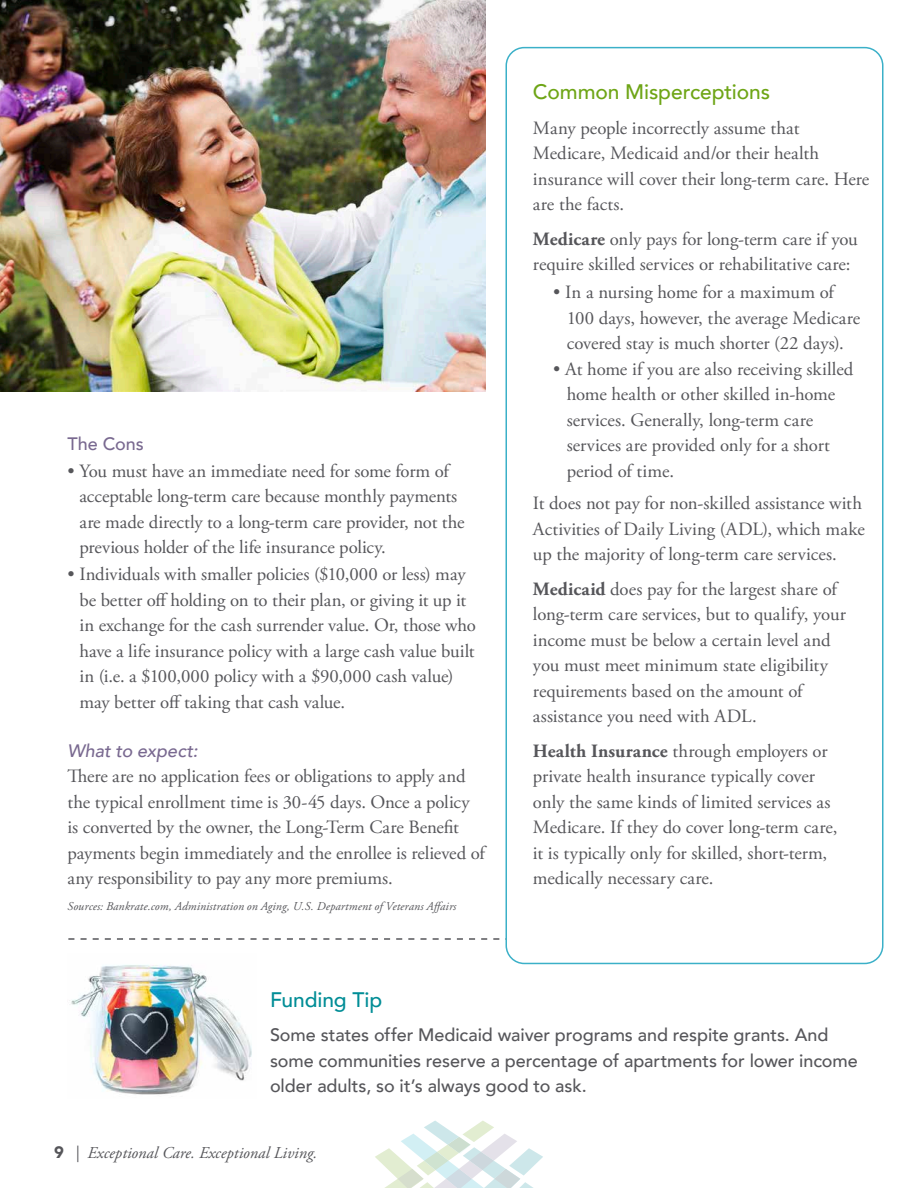
<style>
.page{position:relative;width:918px;height:1188px;background:#fff}
.page>*{position:absolute;margin:0;border:0;box-sizing:border-box;transform-origin:0 0}
.t1{font:500 21px "Avenir";letter-spacing:-.005em;color:#6ea516}
.t2{font:500 21px "Avenir";letter-spacing:-.005em;color:#008d96}
.t3{font:18.75px/25.5px "Adobe Garamond Pro";letter-spacing:-.005em;color:#56565a}
.t4{font:500 18px/25.5px "Avenir";letter-spacing:-.005em;color:#56565a}
.t5{font:italic 500 18px "Avenir";color:#796990}
.t6{font:500 18px "Avenir";letter-spacing:-.005em;color:#796990}
.t7{font:italic 16.5px "Adobe Garamond Pro";color:#56565a}
.t8{font:italic 12px "Adobe Garamond Pro";letter-spacing:.01em;color:#56565a}
.s1{font-weight:700}
.s2{font-family:"Avenir";font-weight:900;font-style:normal}
</style>
<div class="page">
<svg style="left:375px;top:1120px;width:168px;height:68px"></svg>
<svg style="left:68px;top:938px;width:438px;height:2px"></svg>
<img style="left:0;top:0;width:485px;height:391px">
<div style="left:506px;top:47px;width:378px;height:917px;border:2px solid #3bb0c8;border-radius:18px"></div>
<img style="left:71px;top:965px;width:181px;height:130px">
<p class="t6" style="left:68px;top:428px;width:78px">The Cons</p>
<p class="t3" style="left:80px;top:459px;width:387px;text-indent:-12px">• You must have an immediate need for some form of acceptable long-term care because monthly payments are made directly to a long-term care provider, not the previous holder of the life insurance policy.</p>
<p class="t3" style="left:80px;top:562px;width:398px;text-indent:-12px">• Individuals with smaller policies ($10,000 or less) may be better off holding on to their plan, or giving it up it in exchange for the cash surrender value. Or, those who have a life insurance policy with a large cash value built in (i.e. a $100,000 policy with a $90,000 cash value) may better off taking that cash value.</p>
<p class="t5" style="left:68px;top:740px;width:132px">What to expect:</p>
<p class="t3" style="left:68px;top:764px;width:419px">There are no application fees or obligations to apply and the typical enrollment time is 30-45 days. Once a policy is converted by the owner, the Long-Term Care Benefit payments begin immediately and the enrollee is relieved of any responsibility to pay any more premiums.</p>
<p class="t8" style="left:68px;top:899px;width:390px">Sources: Bankrate.com, Administration on Aging, U.S. Department of Veterans Affairs</p>
<p class="t1" style="left:533px;top:74px;width:239px">Common Misperceptions</p>
<p class="t3" style="left:533px;top:116px;width:338px">Many people incorrectly assume that Medicare, Medicaid and/or their health insurance will cover their long-term care. Here are the facts.</p>
<p class="t3" style="left:533px;top:227px;width:326px"><span class="s1">Medicare</span> only pays for long-term care if you require skilled services or rehabilitative care:</p>
<p class="t3" style="left:567px;top:280px;width:295px;text-indent:-14px">• In a nursing home for a maximum of<br>100 days, however, the average Medicare covered stay is much shorter (22 days).</p>
<p class="t3" style="left:567px;top:357px;width:288px;text-indent:-14px">• At home if you are also receiving skilled home health or other skilled in-home services. Generally, long-term care services are provided only for a short period of time.</p>
<p class="t3" style="left:533px;top:491px;width:333px">It does not pay for non-skilled assistance with<br>Activities of Daily Living (ADL), which make up the majority of long-term care services.</p>
<p class="t3" style="left:533px;top:577px;width:315px"><span class="s1">Medicaid</span> does pay for the largest share of long-term care services, but to qualify, your income must be below a certain level and you must meet minimum state eligibility requirements based on the amount of assistance you need with ADL.</p>
<p class="t3" style="left:533px;top:739px;width:306px"><span class="s1">Health Insurance</span> through employers or private health insurance typically cover only the same kinds of limited services as Medicare. If they do cover long-term care, it is typically only for skilled, short-term, medically necessary care.</p>
<p class="t2" style="left:270px;top:981px;width:114px">Funding Tip</p>
<p class="t4" style="left:270px;top:1021px;width:589px">Some states offer Medicaid waiver programs and respite grants. And some communities reserve a percentage of apartments for lower income older adults, so it’s always good to ask.</p>
<p class="t7" style="left:54px;top:1142px;width:265px"><span class="s2">9</span> | Exceptional Care. Exceptional Living.</p>
</div>
